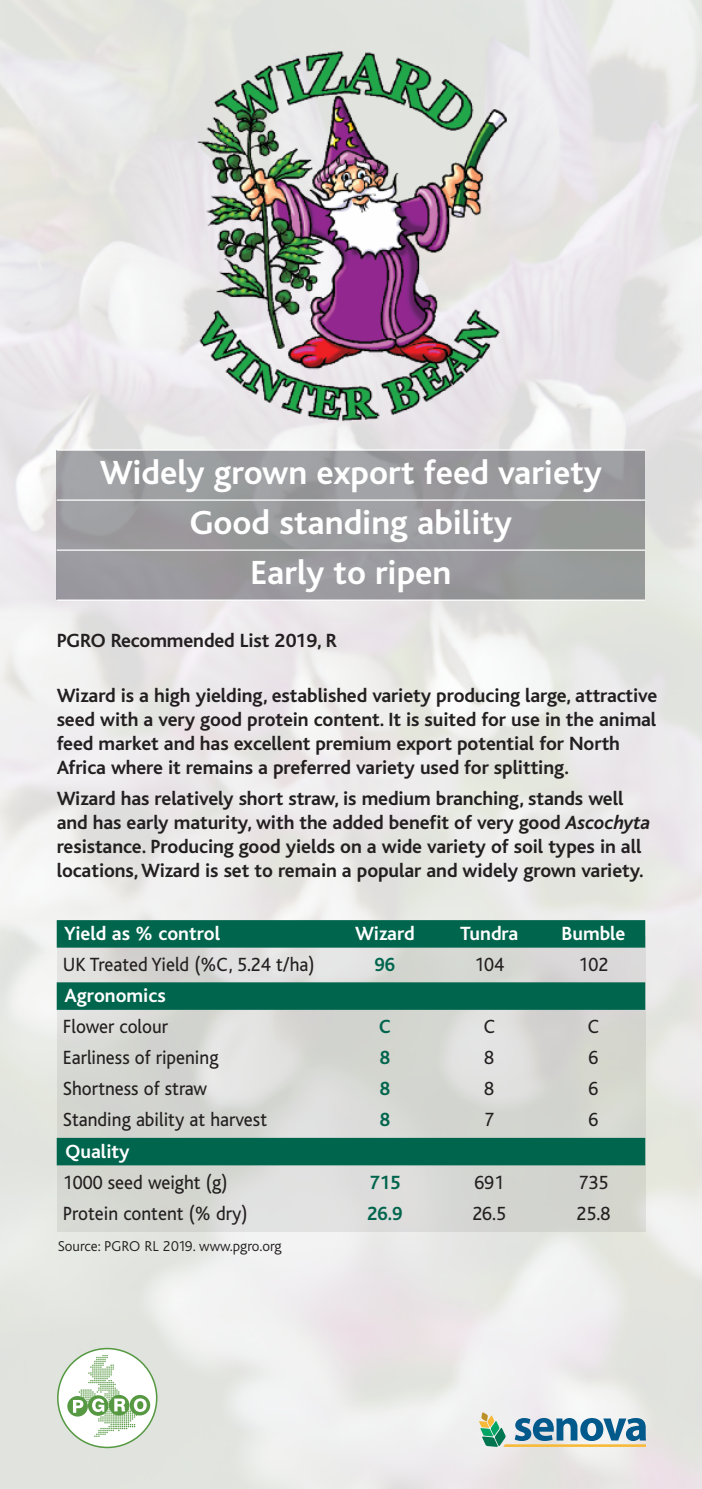
<style>
.page{position:relative;width:702px;height:1489px;background:#fff}
.page>*{position:absolute;margin:0;border:0;box-sizing:border-box;transform-origin:0 0}
.t1{font:700 35px/50px "Bliss";color:#fff;text-align:center}
.t2{font:700 20px/24px "Bliss";letter-spacing:-.005em;color:#231f20}
.t3{font:20px "Bliss";color:#231f20;scale:.95 1}
.t4{font:700 20px "Bliss";color:#fff}
.t5{font:700 20px "Bliss";color:#00654d;scale:.95 1}
.t6{font:300 15px "Bliss";color:#231f20}
.s1{font-style:italic}
</style>
<div class="page">
<img style="left:0;top:0;width:702px;height:1488px">
<svg style="left:479px;top:1412px;width:167px;height:34px"></svg>
<svg style="left:57px;top:1347px;width:100px;height:100px"></svg>
<img style="left:179px;top:44px;width:341px;height:394px">
<div style="left:57px;top:935px;width:588px;height:296px;background:#231f20;opacity:.08"></div>
<div style="left:57px;top:920px;width:588px;height:27px;background:#00654d"></div>
<div style="left:57px;top:982px;width:588px;height:27px;background:#00654d"></div>
<div style="left:57px;top:1137px;width:588px;height:28px;background:#00654d"></div>
<div style="left:57px;top:450px;width:588px;height:150px;background:#9a9b9e"></div>
<hr style="left:57px;top:449px;width:588px;height:1px;background:#fff">
<hr style="left:57px;top:499px;width:588px;height:1px;background:#fff">
<hr style="left:57px;top:549px;width:588px;height:1px;background:#fff">
<hr style="left:57px;top:599px;width:588px;height:1px;background:#fff">
<h1 class="t1" style="left:100px;top:451px;width:504px">Widely grown export feed variety<br>Good standing ability<br>Early to ripen</h1>
<p class="t2" style="left:57px;top:630px;width:282px">PGRO Recommended List 2019, R</p>
<p class="t2" style="left:57px;top:685px;width:602px">Wizard is a high yielding, established variety producing large, attractive seed with a very good protein content. It is suited for use in the animal feed market and has excellent premium export potential for North Africa where it remains a preferred variety used for splitting.</p>
<p class="t2" style="left:57px;top:788px;width:595px">Wizard has relatively short straw, is medium branching, stands well and has early maturity, with the added benefit of very good <span class="s1">Ascochyta </span>resistance. Producing good yields on a wide variety of soil types in all locations,Wizard is set to remain a popular and widely grown variety.</p>
<p class="t4" style="left:64px;top:926px;width:157px">Yield as % control</p>
<p class="t4" style="left:355px;top:926px;width:61px">Wizard</p>
<p class="t4" style="left:460px;top:926px;width:60px">Tundra</p>
<p class="t4" style="left:561px;top:926px;width:65px">Bumble</p>
<p class="t3" style="left:63px;top:957px;width:266px">UK Treated Yield (%C, 5.24 t/ha)</p>
<p class="t5" style="left:374px;top:957px;width:23px">96</p>
<p class="t3" style="left:474px;top:957px;width:33px">104</p>
<p class="t3" style="left:578px;top:957px;width:33px">102</p>
<p class="t4" style="left:64px;top:988px;width:103px">Agronomics</p>
<p class="t3" style="left:63px;top:1019px;width:112px">Flower colour</p>
<p class="t5" style="left:379px;top:1019px;width:14px">C</p>
<p class="t3" style="left:483px;top:1019px;width:13px">C</p>
<p class="t3" style="left:588px;top:1019px;width:13px">C</p>
<p class="t3" style="left:63px;top:1051px;width:165px">Earliness of ripening</p>
<p class="t5" style="left:380px;top:1051px;width:12px">8</p>
<p class="t3" style="left:484px;top:1051px;width:12px">8</p>
<p class="t3" style="left:588px;top:1051px;width:12px">6</p>
<p class="t3" style="left:63px;top:1082px;width:153px">Shortness of straw</p>
<p class="t5" style="left:380px;top:1082px;width:12px">8</p>
<p class="t3" style="left:484px;top:1082px;width:12px">8</p>
<p class="t3" style="left:588px;top:1082px;width:12px">6</p>
<p class="t3" style="left:63px;top:1113px;width:216px">Standing ability at harvest</p>
<p class="t5" style="left:380px;top:1113px;width:12px">8</p>
<p class="t3" style="left:484px;top:1113px;width:12px">7</p>
<p class="t3" style="left:588px;top:1113px;width:12px">6</p>
<p class="t4" style="left:65px;top:1144px;width:66px">Quality</p>
<p class="t3" style="left:63px;top:1175px;width:175px">1000 seed weight (g)</p>
<p class="t5" style="left:369px;top:1175px;width:34px">715</p>
<p class="t3" style="left:474px;top:1175px;width:33px">691</p>
<p class="t3" style="left:578px;top:1175px;width:33px">735</p>
<p class="t3" style="left:63px;top:1206px;width:196px">Protein content (% dry)</p>
<p class="t5" style="left:367px;top:1206px;width:39px">26.9</p>
<p class="t3" style="left:472px;top:1206px;width:37px">26.5</p>
<p class="t3" style="left:576px;top:1206px;width:37px">25.8</p>
<p class="t6" style="left:58px;top:1241px;width:225px">Source: PGRO RL 2019. www.pgro.org</p>
</div>
